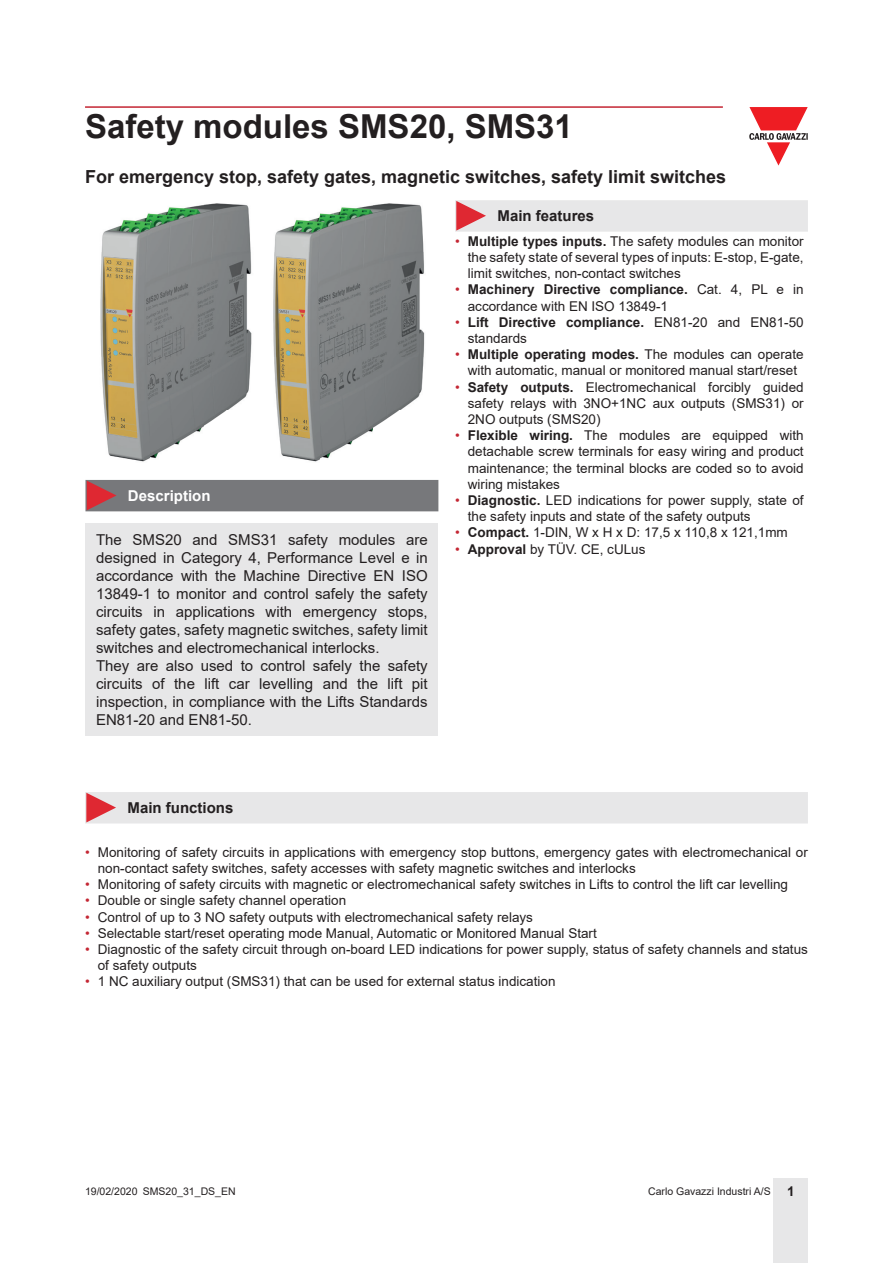
<style>
.page{position:relative;width:893px;height:1263px;background:#fff}
.page>*{position:absolute;margin:0;border:0;box-sizing:border-box;transform-origin:0 0}
.t1{font:700 33px "Arial";color:#231f20}
.Titolo02{font:700 18px "Arial";color:#231f20}
.Testo{font:15px/18px "Arial";color:#231f20;text-align:justify}
.Titolo03{font:700 15px "Arial";color:#231f20}
.Titolo04{font:700 15px "Arial";color:#fff}
.t2{font:13.5px/16.2px "Arial";color:#231f20}
.t3{font:10.5px "Arial";color:#231f20}
.s1{color:#c42633}
.s2{font-weight:700}
.s3{font-weight:700;font-size:13.5px}
</style>
<div class="page">
<hr style="left:85px;top:106px;width:638px;height:2px;background:#c42633">
<div style="left:774px;top:1178px;width:34px;height:85px;background:#e7e7e8"></div>
<svg style="left:749px;top:107px;width:59px;height:59px"></svg>
<div style="left:85px;top:523px;width:353px;height:212px;background:#e7e7e8"></div>
<img style="left:100px;top:203px;width:152px;height:259px">
<img style="left:273px;top:203px;width:152px;height:259px">
<div style="left:85px;top:480px;width:353px;height:31px;background:#77787b"></div>
<div style="left:455px;top:200px;width:353px;height:32px;background:#e7e7e8"></div>
<div style="left:85px;top:792px;width:723px;height:31px;background:#e7e7e8"></div>
<h1 class="t1" style="left:85px;top:103px;width:489px">Safety modules SMS20, SMS31</h1>
<p class="Titolo02" style="left:85px;top:164px;width:643px">For emergency stop, safety gates, magnetic switches, safety limit switches</p>
<p class="Titolo04" style="left:128px;top:485px;width:84px">Description</p>
<p class="Testo" style="left:96px;top:530px;width:333px">The SMS20 and SMS31 safety modules are designed in Category 4, Performance Level e in accordance with the Machine Directive EN ISO 13849-1 to monitor and control safely the safety circuits in applications with emergency stops, safety gates, safety magnetic switches, safety limit switches and electromechanical interlocks.</p>
<p class="Testo" style="left:96px;top:656px;width:333px">They are also used to control safely the safety circuits of the lift car levelling and the lift pit inspection, in compliance with the Lifts Standards EN81-20 and EN81-50.</p>
<p class="Titolo03" style="left:497px;top:206px;width:98px">Main features</p>
<p class="t2" style="left:468px;top:233px;width:337px;text-align:justify;text-indent:-13px"><span class="s1">•</span> <span class="s2">Multiple types inputs.</span> The safety modules can monitor the safety state of several types of inputs: E-stop, E-gate, limit switches, non-contact switches</p>
<p class="t2" style="left:468px;top:281px;width:337px;text-indent:-13px"><span class="s1">•</span> <span class="s2">Machinery Directive compliance.</span> Cat. 4, PL e in accordance with EN ISO 13849-1</p>
<p class="t2" style="left:468px;top:314px;width:337px;text-indent:-13px"><span class="s1">•</span> <span class="s2">Lift Directive compliance.</span> EN81-20 and EN81-50 standards</p>
<p class="t2" style="left:455px;top:346px;width:350px;text-align:center"><span class="s1">•</span> <span class="s2">Multiple operating modes.</span> The modules can operate with automatic, manual or monitored manual start/reset</p>
<p class="t2" style="left:468px;top:379px;width:337px;text-align:justify;text-indent:-13px"><span class="s1">•</span> <span class="s2">Safety outputs.</span> Electromechanical forcibly guided safety relays with 3NO+1NC aux outputs (SMS31) or 2NO outputs (SMS20)</p>
<p class="t2" style="left:468px;top:427px;width:337px;text-align:justify;text-indent:-13px"><span class="s1">•</span> <span class="s2">Flexible wiring.</span> The modules are equipped with detachable screw terminals for easy wiring and product maintenance; the terminal blocks are coded so to avoid wiring mistakes</p>
<p class="t2" style="left:468px;top:492px;width:337px;text-indent:-13px"><span class="s1">•</span> <span class="s2">Diagnostic.</span> LED indications for power supply, state of the safety inputs and state of the safety outputs</p>
<p class="t2" style="left:455px;top:524px;width:334px"><span class="s1">•</span> <span class="s2">Compact.</span> 1-DIN, W x H x D: 17,5 x 110,8 x 121,1mm</p>
<p class="t2" style="left:455px;top:541px;width:192px"><span class="s1">•</span> <span class="s2">Approval</span> by TÜV. CE, cULus</p>
<p class="Titolo03" style="left:128px;top:797px;width:107px">Main functions</p>
<p class="t2" style="left:98px;top:844px;width:712px;text-indent:-13px"><span class="s1">•</span> Monitoring of safety circuits in applications with emergency stop buttons, emergency gates with electromechanical or non-contact safety switches, safety accesses with safety magnetic switches and interlocks</p>
<p class="t2" style="left:85px;top:876px;width:704px"><span class="s1">•</span> Monitoring of safety circuits with magnetic or electromechanical safety switches in Lifts to control the lift car levelling</p>
<p class="t2" style="left:85px;top:892px;width:263px"><span class="s1">•</span> Double or single safety channel operation</p>
<p class="t2" style="left:85px;top:908px;width:449px"><span class="s1">•</span> Control of up to 3 NO safety outputs with electromechanical safety relays</p>
<p class="t2" style="left:85px;top:925px;width:513px"><span class="s1">•</span> Selectable start/reset operating mode Manual, Automatic or Monitored Manual Start</p>
<p class="t2" style="left:98px;top:941px;width:712px;text-indent:-13px"><span class="s1">•</span> Diagnostic of the safety circuit through on-board LED indications for power supply, status of safety channels and status of safety outputs</p>
<p class="t2" style="left:85px;top:973px;width:472px"><span class="s1">•</span> 1 NC auxiliary output (SMS31) that can be used for external status indication</p>
<p class="t3" style="left:85px;top:1183px;width:152px">19/02/2020 SMS20_31_DS_EN</p>
<p class="t3" style="left:648px;top:1183px;width:148px">Carlo Gavazzi Industri A/S <span class="s3">1</span></p>
</div>
